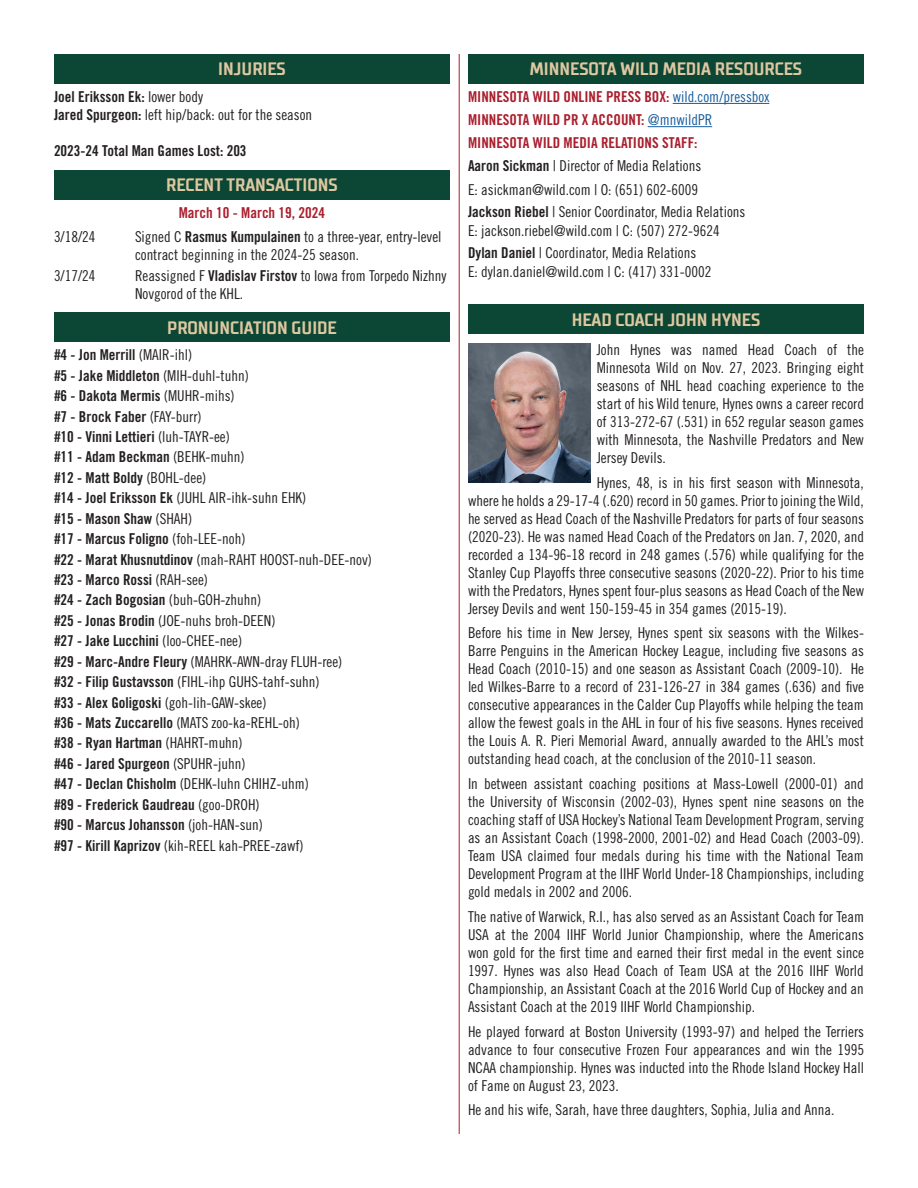
<style>
.page{position:relative;width:918px;height:1188px;background:#fff}
.page>*{position:absolute;margin:0;border:0;box-sizing:border-box;transform-origin:0 0}
.Big_Player_Stat_Box{font:700 18px "TT Supermolot Condensed";color:#dec8a1}
.body_textt{font:15px/18px "Trade Gothic LT Std Cn 18";color:#231f20;text-align:justify}
.body_textt-2{font:15px "Trade Gothic LT Std Bd Cn 20";color:#231f20}
.body_textt-3{font:15px "Trade Gothic LT Std Bd Cn 20";color:#aa1e2d}
.s1{font-family:"Trade Gothic LT Std Cn 18"}
.s2{font-family:"Trade Gothic LT Std Bd Cn 20"}
.s3{font-family:"Trade Gothic LT Std Cn 18";color:#175d9e}
</style>
<div class="page">
<div style="left:54px;top:313px;width:396px;height:29px;background:#0c4634"></div>
<hr style="left:459px;top:54px;width:1px;height:1080px;background:#aa1e2d">
<div style="left:54px;top:170px;width:396px;height:29px;background:#0c4634"></div>
<div style="left:468px;top:54px;width:396px;height:29px;background:#0c4634"></div>
<hr style="left:673px;top:103px;width:96px;height:1px;background:#175d9e">
<hr style="left:648px;top:126px;width:64px;height:1px;background:#175d9e">
<div style="left:468px;top:305px;width:396px;height:29px;background:#0c4634"></div>
<div style="left:54px;top:54px;width:396px;height:29px;background:#0c4634"></div>
<img style="left:468px;top:344px;width:122px;height:138px">
<p class="Big_Player_Stat_Box" style="left:218px;top:58px;width:69px">INJURIES</p>
<p class="body_textt-2" style="left:54px;top:87px;width:151px">Joel Eriksson Ek: <span class="s1">lower body</span></p>
<p class="body_textt" style="left:54px;top:105px;width:260px"><span class="s2">Jared Spurgeon:</span> left hip/back: out for the season</p>
<p class="body_textt-2" style="left:54px;top:141px;width:194px">2023-24 Total Man Games Lost: 203</p>
<p class="Big_Player_Stat_Box" style="left:166px;top:174px;width:173px">RECENT TRANSACTIONS</p>
<p class="body_textt-3" style="left:179px;top:203px;width:148px">March 10 - March 19, 2024</p>
<p class="body_textt" style="left:54px;top:228px;width:43px">3/18/24</p>
<p class="body_textt" style="left:135px;top:228px;width:308px">Signed C <span class="s2">Rasmus Kumpulainen</span> to a three-year, entry-level contract beginning in the 2024-25 season.</p>
<p class="body_textt" style="left:54px;top:266px;width:43px">3/17/24</p>
<p class="body_textt" style="left:135px;top:266px;width:313px">Reassigned F <span class="s2">Vladislav Firstov</span> to Iowa from Torpedo Nizhny<br>Novgorod of the KHL.</p>
<p class="Big_Player_Stat_Box" style="left:167px;top:317px;width:171px">PRONUNCIATION GUIDE</p>
<p class="body_textt-2" style="left:54px;top:346px;width:140px">#4 - Jon Merrill <span class="s1">(MAIR-ihl)</span></p>
<p class="body_textt-2" style="left:54px;top:366px;width:196px">#5 - Jake Middleton <span class="s1">(MIH-duhl-tuhn)</span></p>
<p class="body_textt-2" style="left:54px;top:387px;width:182px">#6 - Dakota Mermis <span class="s1">(MUHR-mihs)</span></p>
<p class="body_textt-2" style="left:54px;top:407px;width:149px">#7 - Brock Faber <span class="s1">(FAY-burr)</span></p>
<p class="body_textt-2" style="left:54px;top:428px;width:178px">#10 - Vinni Lettieri <span class="s1">(luh-TAYR-ee)</span></p>
<p class="body_textt-2" style="left:54px;top:448px;width:192px">#11 - Adam Beckman <span class="s1">(BEHK-muhn)</span></p>
<p class="body_textt-2" style="left:54px;top:468px;width:154px">#12 - Matt Boldy <span class="s1">(BOHL-dee)</span></p>
<p class="body_textt" style="left:54px;top:489px;width:254px"><span class="s2">#14 - Joel Eriksson Ek</span> (JUHL AIR-ihk-suhn EHK)</p>
<p class="body_textt-2" style="left:54px;top:509px;width:140px">#15 - Mason Shaw <span class="s1">(SHAH)</span></p>
<p class="body_textt-2" style="left:54px;top:530px;width:193px">#17 - Marcus Foligno <span class="s1">(foh-LEE-noh)</span></p>
<p class="body_textt" style="left:54px;top:550px;width:320px"><span class="s2">#22 - Marat Khusnutdinov</span> (mah-RAHT HOOST-nuh-DEE-nov)</p>
<p class="body_textt-2" style="left:54px;top:571px;width:156px">#23 - Marco Rossi <span class="s1">(RAH-see)</span></p>
<p class="body_textt-2" style="left:54px;top:591px;width:209px">#24 - Zach Bogosian <span class="s1">(buh-GOH-zhuhn)</span></p>
<p class="body_textt" style="left:54px;top:611px;width:223px"><span class="s2">#25 - Jonas Brodin</span> (JOE-nuhs broh-DEEN)</p>
<p class="body_textt-2" style="left:54px;top:632px;width:190px">#27 - Jake Lucchini <span class="s1">(loo-CHEE-nee)</span></p>
<p class="body_textt" style="left:54px;top:652px;width:290px"><span class="s2">#29 - Marc-Andre Fleury</span> (MAHRK-AWN-dray FLUH-ree)</p>
<p class="body_textt" style="left:54px;top:673px;width:267px"><span class="s2">#32 - Filip Gustavsson</span> (FIHL-ihp GUHS-tahf-suhn)</p>
<p class="body_textt" style="left:54px;top:693px;width:214px"><span class="s2">#33 - Alex Goligoski</span> (goh-lih-GAW-skee)</p>
<p class="body_textt" style="left:54px;top:714px;width:247px"><span class="s2">#36 - Mats Zuccarello</span> (MATS zoo-ka-REHL-oh)</p>
<p class="body_textt-2" style="left:54px;top:734px;width:190px">#38 - Ryan Hartman <span class="s1">(HAHRT-muhn)</span></p>
<p class="body_textt-2" style="left:54px;top:754px;width:193px">#46 - Jared Spurgeon <span class="s1">(SPUHR-juhn)</span></p>
<p class="body_textt" style="left:54px;top:775px;width:256px"><span class="s2">#47 - Declan Chisholm</span> (DEHK-luhn CHIHZ-uhm)</p>
<p class="body_textt-2" style="left:54px;top:795px;width:207px">#89 - Frederick Gaudreau <span class="s1">(goo-DROH)</span></p>
<p class="body_textt-2" style="left:54px;top:816px;width:211px">#90 - Marcus Johansson <span class="s1">(joh-HAN-sun)</span></p>
<p class="body_textt" style="left:54px;top:836px;width:251px"><span class="s2">#97 - Kirill Kaprizov</span> (kih-REEL kah-PREE-zawf)</p>
<p class="Big_Player_Stat_Box" style="left:530px;top:58px;width:274px">MINNESOTA WILD MEDIA RESOURCES</p>
<p class="body_textt-3" style="left:468px;top:87px;width:303px">MINNESOTA WILD ONLINE PRESS BOX: <span class="s3">wild.com/pressbox</span></p>
<p class="body_textt-3" style="left:468px;top:110px;width:246px">MINNESOTA WILD PR X ACCOUNT: <span class="s3">@mnwildPR</span></p>
<p class="body_textt-3" style="left:468px;top:134px;width:231px">MINNESOTA WILD MEDIA RELATIONS STAFF:</p>
<p class="body_textt" style="left:468px;top:157px;width:235px"><span class="s2">Aaron Sickman</span> | Director of Media Relations</p>
<p class="body_textt" style="left:468px;top:180px;width:232px">E: asickman@wild.com | O: (651) 602-6009</p>
<p class="body_textt" style="left:468px;top:202px;width:279px"><span class="s2">Jackson Riebel</span> | Senior Coordinator, Media Relations</p>
<p class="body_textt" style="left:468px;top:221px;width:253px">E: jackson.riebel@wild.com | C: (507) 272-9624</p>
<p class="body_textt" style="left:468px;top:244px;width:230px"><span class="s2">Dylan Daniel</span> | Coordinator, Media Relations</p>
<p class="body_textt" style="left:468px;top:263px;width:245px">E: dylan.daniel@wild.com | C: (417) 331-0002</p>
<p class="Big_Player_Stat_Box" style="left:572px;top:309px;width:190px">HEAD COACH JOHN HYNES</p>
<p class="body_textt" style="left:597px;top:340px;width:269px">John Hynes was named Head Coach of the Minnesota Wild on Nov. 27, 2023. Bringing eight seasons of NHL head coaching experience to the start of his Wild tenure, Hynes owns a career record of 313-272-67 (.531) in 652 regular season games with Minnesota, the Nashville Predators and New Jersey Devils.</p>
<p class="body_textt" style="left:468px;top:473px;width:398px;text-indent:129px">Hynes, 48, is in his first season with Minnesota, where he holds a 29-17-4 (.620) record in 50 games. Prior to joining the Wild, he served as Head Coach of the Nashville Predators for parts of four seasons (2020-23). He was named Head Coach of the Predators on Jan. 7, 2020, and recorded a 134-96-18 record in 248 games (.576) while qualifying for the Stanley Cup Playoffs three consecutive seasons (2020-22). Prior to his time with the Predators, Hynes spent four-plus seasons as Head Coach of the New Jersey Devils and went 150-159-45 in 354 games (2015-19).</p>
<p class="body_textt" style="left:468px;top:624px;width:398px">Before his time in New Jersey, Hynes spent six seasons with the Wilkes-Barre Penguins in the American Hockey League, including five seasons as Head Coach (2010-15) and one season as Assistant Coach (2009-10). He led Wilkes-Barre to a record of 231-126-27 in 384 games (.636) and five consecutive appearances in the Calder Cup Playoffs while helping the team allow the fewest goals in the AHL in four of his five seasons. Hynes received the Louis A. R. Pieri Memorial Award, annually awarded to the AHL’s most outstanding head coach, at the conclusion of the 2010-11 season.</p>
<p class="body_textt" style="left:468px;top:775px;width:398px">In between assistant coaching positions at Mass-Lowell (2000-01) and the University of Wisconsin (2002-03), Hynes spent nine seasons on the coaching staff of USA Hockey’s National Team Development Program, serving as an Assistant Coach (1998-2000, 2001-02) and Head Coach (2003-09).<br>Team USA claimed four medals during his time with the National Team Development Program at the IIHF World Under-18 Championships, including gold medals in 2002 and 2006.</p>
<p class="body_textt" style="left:468px;top:907px;width:398px">The native of Warwick, R.I., has also served as an Assistant Coach for Team USA at the 2004 IIHF World Junior Championship, where the Americans won gold for the first time and earned their first medal in the event since 1997. Hynes was also Head Coach of Team USA at the 2016 IIHF World Championship, an Assistant Coach at the 2016 World Cup of Hockey and an Assistant Coach at the 2019 IIHF World Championship.</p>
<p class="body_textt" style="left:468px;top:1022px;width:398px">He played forward at Boston University (1993-97) and helped the Terriers advance to four consecutive Frozen Four appearances and win the 1995<br>NCAA championship. Hynes was inducted into the Rhode Island Hockey Hall of Fame on August 23, 2023.</p>
<p class="body_textt" style="left:468px;top:1101px;width:368px">He and his wife, Sarah, have three daughters, Sophia, Julia and Anna.</p>
</div>
